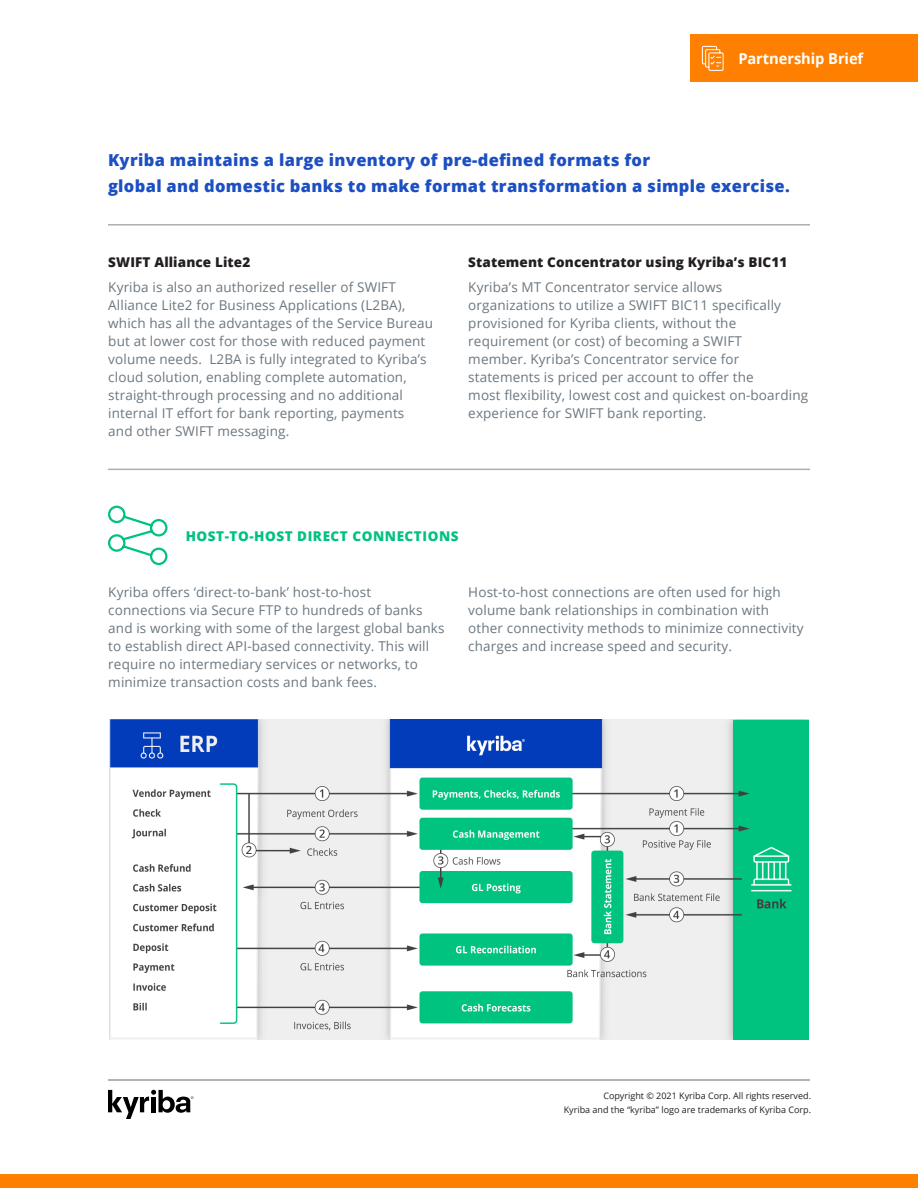
<style>
.page{position:relative;width:918px;height:1188px;background:#fff}
.page>*{position:absolute;margin:0;border:0;box-sizing:border-box;transform-origin:0 0}
.t1{font:800 16.5px "Open Sans";letter-spacing:.02em;color:#1c4fc2}
.t2{font:700 15px "Open Sans";letter-spacing:-.005em;color:#fff}
.Body{font:13.5px/18px "Open Sans";letter-spacing:.01em;color:#6b7780}
.Body-2{font:800 13.5px "Open Sans";letter-spacing:.01em;color:#231f20}
.Green_Header_Upperca{font:800 13.5px "Open Sans";letter-spacing:.04em;color:#00c280}
.t3{font:9px/13.8px "Open Sans";color:#231f20;text-align:right}
</style>
<div class="page">
<svg style="left:108px;top:1090px;width:85px;height:29px"></svg>
<div style="left:690px;top:35px;width:228px;height:47px;background:#ff8000"></div>
<svg style="left:702px;top:46px;width:22px;height:25px"></svg>
<div style="left:0;top:1174px;width:918px;height:14px;background:#ff8000"></div>
<hr style="left:108px;top:1079px;width:702px;height:2px;background:#b3adab">
<hr style="left:108px;top:224px;width:702px;height:2px;background:#b3adab">
<svg style="left:108px;top:505px;width:60px;height:61px"></svg>
<hr style="left:108px;top:469px;width:702px;height:1px;background:#b3adab">
<img style="left:110px;top:720px;width:698px;height:319px">
<p class="t2" style="left:738px;top:48px;width:126px">Partnership Brief</p>
<p class="t1" style="left:108px;top:147px;width:544px">Kyriba maintains a large inventory of pre-defined formats for</p>
<p class="t1" style="left:108px;top:173px;width:683px">global and domestic banks to make format transformation a simple exercise.</p>
<p class="Body-2" style="left:108px;top:252px;width:144px">SWIFT Alliance Lite2</p>
<p class="Body" style="left:108px;top:277px;width:326px">Kyriba is also an authorized reseller of SWIFT Alliance Lite2 for Business Applications (L2BA), which has all the advantages of the Service Bureau but at lower cost for those with reduced payment volume needs. L2BA is fully integrated to Kyriba’s cloud solution, enabling complete automation, straight-through processing and no additional internal IT effort for bank reporting, payments<br>and other SWIFT messaging.</p>
<p class="Body-2" style="left:468px;top:252px;width:321px">Statement Concentrator using Kyriba’s BIC11</p>
<p class="Body" style="left:468px;top:277px;width:342px">Kyriba’s MT Concentrator service allows organizations to utilize a SWIFT BIC11 specifically provisioned for Kyriba clients, without the requirement (or cost) of becoming a SWIFT<br>member. Kyriba’s Concentrator service for statements is priced per account to offer the<br>most flexibility, lowest cost and quickest on-boarding experience for SWIFT bank reporting.</p>
<p class="Green_Header_Upperca" style="left:186px;top:525px;width:274px">HOST-TO-HOST DIRECT CONNECTIONS</p>
<p class="Body" style="left:108px;top:582px;width:338px">Kyriba offers ‘direct-to-bank’ host-to-host connections via Secure FTP to hundreds of banks and is working with some of the largest global banks to establish direct API-based connectivity. This will require no intermediary services or networks, to minimize transaction costs and bank fees.</p>
<p class="Body" style="left:468px;top:582px;width:337px">Host-to-host connections are often used for high volume bank relationships in combination with other connectivity methods to minimize connectivity charges and increase speed and security.</p>
<p class="t3" style="left:564px;top:1089px;width:249px">Copyright © 2021 Kyriba Corp. All rights reserved.<br>Kyriba and the “kyriba” logo are trademarks of Kyriba Corp.</p>
</div>
